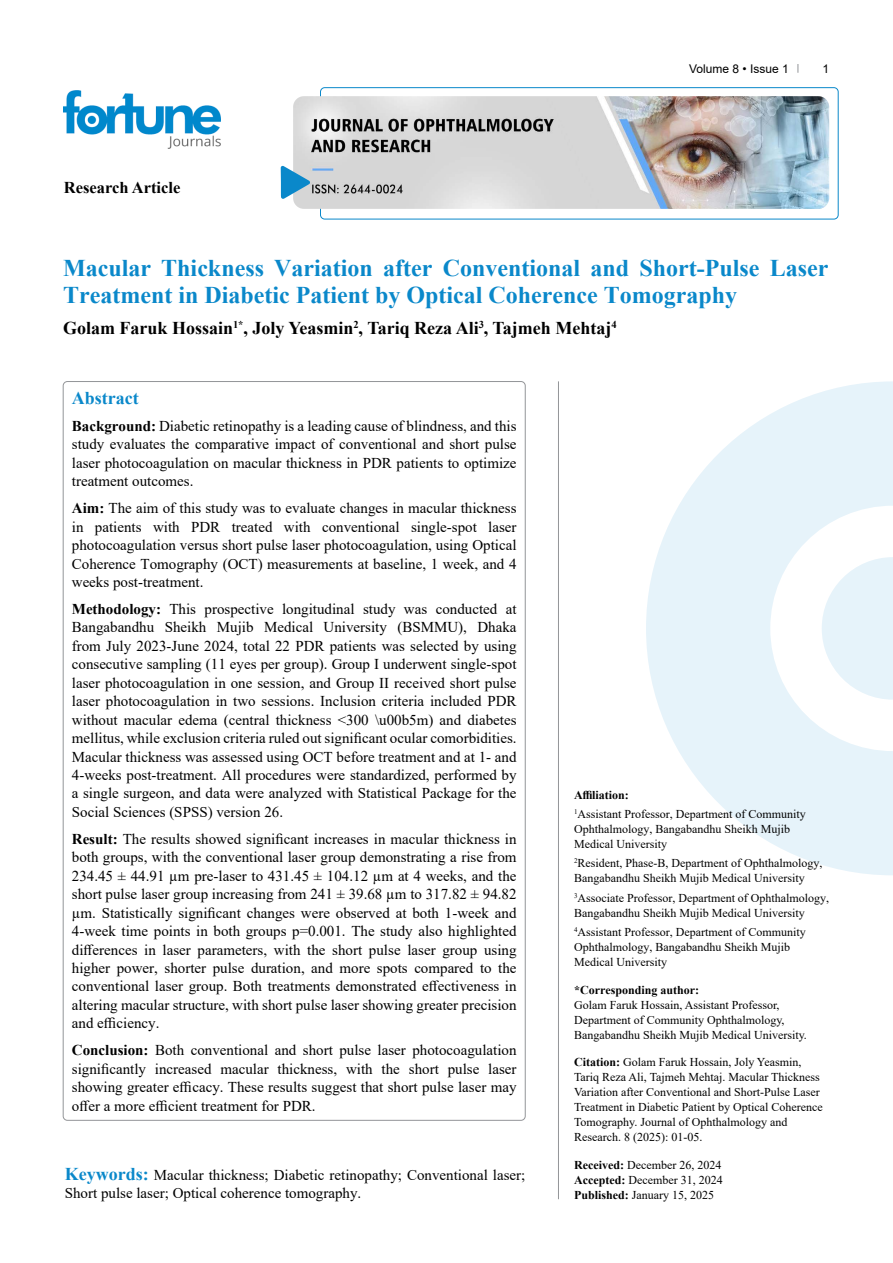
<style>
.page{position:relative;width:893px;height:1263px;background:#fff}
.page>*{position:absolute;margin:0;border:0;box-sizing:border-box;transform-origin:0 0}
.t1{font:700 24px/27px "Times New Roman";color:#0a88ca}
.t2{font:700 18px "Times New Roman";color:#000}
.t3{font:700 18px "Times New Roman";color:#0a88ca}
.t4{font:700 16.5px "Times New Roman";color:#000}
.t5{font:15px/18.5px "Times New Roman";color:#000;text-align:justify}
.t6{font:12px/15px "Times New Roman";color:#000}
.t7{font:700 12px "Times New Roman";color:#000}
.t8{font:12px "Arial";color:#000}
.s1{font-weight:700}
.s2{font-weight:700;font-size:18px;color:#0a88ca}
</style>
<div class="page">
<div style="left:320px;top:87px;width:518px;height:132px;border:1px solid #0a88ca;border-radius:4px"></div>
<img style="left:64px;top:90px;width:157px;height:59px">
<img style="left:293px;top:96px;width:536px;height:113px">
<svg style="left:281px;top:166px;width:29px;height:33px"></svg>
<svg style="left:646px;top:381px;width:247px;height:494px;fill:#e6f3fa"></svg>
<svg style="left:822px;top:557px;width:71px;height:143px"></svg>
<hr style="left:558px;top:381px;width:1px;height:818px;background:#939598">
<p class="t4" style="left:64px;top:175px;width:118px">Research Article</p>
<p class="t8" style="left:689px;top:60px;width:101px">Volume 8 • Issue 1</p>
<p class="t8" style="left:822px;top:60px;width:8px">1</p>
<h1 class="t1" style="left:63px;top:254px;width:767px">Macular Thickness Variation after Conventional and Short-Pulse Laser<br>Treatment in Diabetic Patient by Optical Coherence Tomography</h1>
<p class="t2" style="left:63px;top:315px;width:555px">Golam Faruk Hossain<sup>1*</sup>, Joly Yeasmin<sup>2</sup>, Tariq Reza Ali<sup>3</sup>, Tajmeh Mehtaj<sup>4</sup></p>
<p class="t3" style="left:72px;top:385px;width:68px">Abstract</p>
<p class="t5" style="left:72px;top:416px;width:446px"><span class="s1">Background:</span> Diabetic retinopathy is a leading cause of blindness, and this study evaluates the comparative impact of conventional and short pulse laser photocoagulation on macular thickness in PDR patients to optimize treatment outcomes.</p>
<p class="t5" style="left:72px;top:498px;width:446px"><span class="s1">Aim:</span> The aim of this study was to evaluate changes in macular thickness in patients with PDR treated with conventional single-spot laser photocoagulation versus short pulse laser photocoagulation, using Optical Coherence Tomography (OCT) measurements at baseline, 1 week, and 4 weeks post-treatment.</p>
<p class="t5" style="left:72px;top:599px;width:446px"><span class="s1">Methodology:</span> This prospective longitudinal study was conducted at Bangabandhu Sheikh Mujib Medical University (BSMMU), Dhaka from July 2023-June 2024, total 22 PDR patients was selected by using consecutive sampling (11 eyes per group). Group I underwent single-spot laser photocoagulation in one session, and Group II received short pulse laser photocoagulation in two sessions. Inclusion criteria included PDR without macular edema (central thickness &lt;300 \u00b5m) and diabetes mellitus, while exclusion criteria ruled out significant ocular comorbidities.<br>Macular thickness was assessed using OCT before treatment and at 1- and 4-weeks post-treatment. All procedures were standardized, performed by a single surgeon, and data were analyzed with Statistical Package for the Social Sciences (SPSS) version 26.</p>
<p class="t5" style="left:72px;top:829px;width:446px"><span class="s1">Result:</span> The results showed significant increases in macular thickness in both groups, with the conventional laser group demonstrating a rise from 234.45 ± 44.91 µm pre-laser to 431.45 ± 104.12 µm at 4 weeks, and the short pulse laser group increasing from 241 ± 39.68 µm to 317.82 ± 94.82 µm. Statistically significant changes were observed at both 1-week and 4-week time points in both groups p=0.001. The study also highlighted differences in laser parameters, with the short pulse laser group using higher power, shorter pulse duration, and more spots compared to the conventional laser group. Both treatments demonstrated effectiveness in altering macular structure, with short pulse laser showing greater precision and efficiency.</p>
<p class="t5" style="left:72px;top:1040px;width:446px"><span class="s1">Conclusion:</span> Both conventional and short pulse laser photocoagulation significantly increased macular thickness, with the short pulse laser showing greater efficacy. These results suggest that short pulse laser may offer a more efficient treatment for PDR.</p>
<p class="t5" style="left:65px;top:1165px;width:462px"><span class="s2">Keywords:</span> Macular thickness; Diabetic retinopathy; Conventional laser;<br>Short pulse laser; Optical coherence tomography.</p>
<p class="t6" style="left:574px;top:785px;width:233px;line-height:19.2px"><span class="s1">Affiliation:<br></span><sup>1</sup>Assistant Professor, Department of Community</p>
<p class="t6" style="left:574px;top:821px;width:217px">Ophthalmology, Bangabandhu Sheikh Mujib<br>Medical University</p>
<p class="t6" style="left:574px;top:855px;width:250px"><sup>2</sup>Resident, Phase-B, Department of Ophthalmology,<br>Bangabandhu Sheikh Mujib Medical University</p>
<p class="t6" style="left:574px;top:890px;width:257px"><sup>3</sup>Associate Professor, Department of Ophthalmology,<br>Bangabandhu Sheikh Mujib Medical University</p>
<p class="t6" style="left:574px;top:924px;width:233px"><sup>4</sup>Assistant Professor, Department of Community<br>Ophthalmology, Bangabandhu Sheikh Mujib<br>Medical University</p>
<p class="t7" style="left:574px;top:981px;width:127px">*Corresponding author:</p>
<p class="t6" style="left:574px;top:997px;width:234px">Golam Faruk Hossain, Assistant Professor,<br>Department of Community Ophthalmology,<br>Bangabandhu Sheikh Mujib Medical University.</p>
<p class="t6" style="left:574px;top:1054px;width:250px"><span class="s1">Citation:</span> Golam Faruk Hossain, Joly Yeasmin, Tariq Reza Ali, Tajmeh Mehtaj. Macular Thickness Variation after Conventional and Short-Pulse Laser Treatment in Diabetic Patient by Optical Coherence Tomography. Journal of Ophthalmology and Research. 8 (2025): 01-05.</p>
<p class="t6" style="left:574px;top:1157px;width:150px;text-align:justify"><span class="s1">Received:</span> December 26, 2024<br><span class="s1">Accepted:</span> December 31, 2024<br><span class="s1">Published:</span> January 15, 2025</p>
</div>
